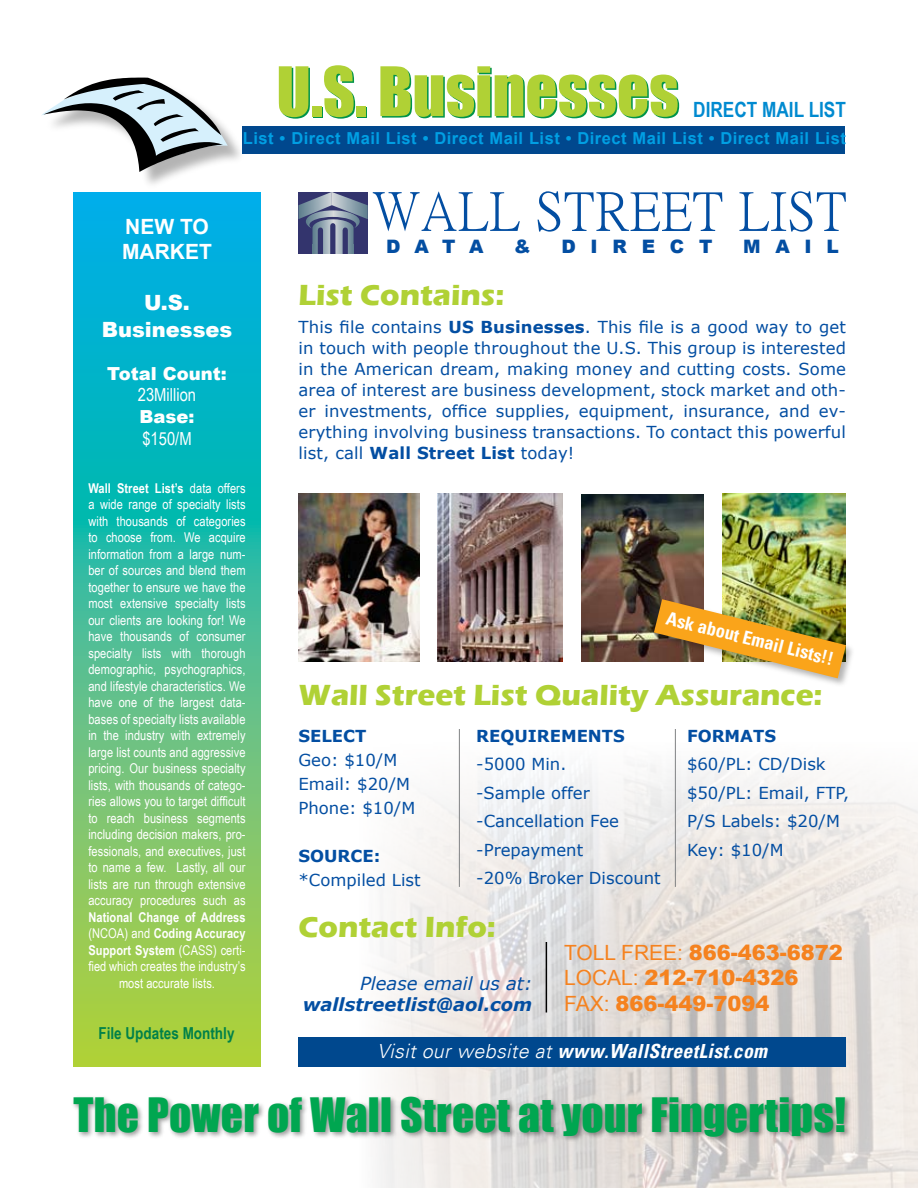
<style>
.page{position:relative;width:918px;height:1188px;background:#fff}
.page>*{position:absolute;margin:0;border:0;box-sizing:border-box;transform-origin:0 0}
.t1{font:63px "Impact";color:#009449}
.t2{font:53.85px "P Ming Li U";letter-spacing:.01em;color:#034ea2}
.t3{font:43.5px "Impact";letter-spacing:.005em;color:#00a650}
.t4{font:700 30px "Eras ITC";color:#b0d135}
.t5{font:900 21px/25.2px "Arial";color:#f5821f}
.t6{font:900 21px/27px "Arial";color:#fff;text-align:center}
.t7{font:700 21px "Arial Narrow";color:#008ad0}
.t8{font:700 21px/25.2px "Arial";color:#fff}
.t9{font:italic 700 condensed 19.5px "Univers";letter-spacing:.02em;color:#fff}
.t10{font:700 condensed 18.45px "Univers";color:#fff}
.t11{font:900 18.45px "Arial";letter-spacing:.795em;color:#034ea2}
.t12{font:italic 700 18px "Verdana";color:#034ea2}
.t13{font:italic 18px "Verdana";color:#034ea2}
.t14{font:900 18px "Arial";color:#fff}
.t15{font:18px "Arial Narrow";color:#fff}
.t16{font:16.5px/28.5px "Verdana";color:#034ea2}
.t17{font:700 16.5px "Arial";letter-spacing:.03em;color:#009fe3}
.t18{font:700 16.5px "Verdana";color:#034ea2}
.t19{font:700 16.5px "Arial Narrow";color:#008149}
.t20{font:13.5px/16.5px "Arial Narrow";letter-spacing:.005em;color:#fff;text-align:justify}
.s1{font-weight:700}
.s2{font-weight:400}
.s3{font-weight:300;font-stretch:normal}
</style>
<div class="page">
<img style="left:357px;top:740px;width:561px;height:448px">
<div style="left:70px;top:1093px;width:783px;height:51px;background:#000;opacity:.4"></div>
<svg style="left:74px;top:192px;width:187px;height:874px;background:#48be95"></svg>
<hr style="left:546px;top:942px;width:1px;height:70px;background:#000">
<div style="left:298px;top:1037px;width:548px;height:29px;background:#00488e"></div>
<svg style="left:298px;top:229px;width:70px;height:25px"></svg>
<svg style="left:298px;top:192px;width:70px;height:37px;background:#707c98"></svg>
<svg style="left:313px;top:245px;width:41px;height:9px"></svg>
<div style="left:318px;top:230px;width:5px;height:30px;background:#33346d"></div>
<div style="left:330px;top:226px;width:5px;height:36px;background:#33346d"></div>
<div style="left:343px;top:230px;width:5px;height:30px;background:#33346d"></div>
<div style="left:295px;top:254px;width:77px;height:14px;background:#fff"></div>
<div style="left:45px;top:78px;width:201px;height:113px;background:#000;opacity:.3"></div>
<svg style="left:42px;top:78px;width:186px;height:97px"></svg>
<div style="left:242px;top:126px;width:603px;height:28px;background:#00488e"></div>
<hr style="left:675px;top:729px;width:1px;height:158px;background:#808284">
<hr style="left:459px;top:729px;width:1px;height:158px;background:#808284">
<img style="left:722px;top:494px;width:124px;height:103px">
<img style="left:581px;top:494px;width:123px;height:168px">
<img style="left:438px;top:494px;width:125px;height:168px">
<img style="left:298px;top:494px;width:121px;height:168px">
<div style="left:652px;top:597px;width:205px;height:92px;background:#000;opacity:.3"></div>
<img style="left:654px;top:599px;width:192px;height:79px">
<h1 class="t1" style="left:278px;top:44px;width:404px">U.S. Businesses</h1>
<h3 class="t7" style="left:693px;top:94px;width:154px">DIRECT MAIL LIST</h3>
<p class="t17" style="left:243px;top:128px;width:604px">List • Direct Mail List • Direct Mail List • Direct Mail List • Direct Mail List</p>
<h3 class="t8" style="left:122px;top:215px;width:91px">NEW TO<br>MARKET</h3>
<h3 class="t6" style="left:102px;top:288px;width:132px">U.S.<br>Businesses</h3>
<h3 class="t14" style="left:107px;top:360px;width:121px">Total Count:</h3>
<h3 class="t15" style="left:138px;top:382px;width:60px">23Million</h3>
<h3 class="t14" style="left:140px;top:403px;width:57px">Base:</h3>
<h3 class="t15" style="left:142px;top:425px;width:51px">$150/M</h3>
<h2 class="t2" style="left:373px;top:185px;width:476px">WALL STREET LIST</h2>
<h3 class="t11" style="left:386px;top:233px;width:99px">DATA</h3>
<h3 class="t11" style="left:514px;top:233px;width:18px">&amp;</h3>
<h3 class="t11" style="left:562px;top:233px;width:152px">DIRECT</h3>
<h3 class="t11" style="left:743px;top:233px;width:97px">MAIL</h3>
<h3 class="t4" style="left:298px;top:277px;width:207px">List Contains:</h3>
<p class="t16" style="left:298px;top:316px;width:549px;line-height:21px;text-align:justify">This file contains <span class="s1">US Businesses</span>. This file is a good way to get in touch with people throughout the U.S. This group is interested in the American dream, making money and cutting costs. Some area of interest are business development, stock market and oth&shy;er investments, office supplies, equipment, insurance, and ev&shy;erything involving business transactions. To contact this powerful list, call <span class="s1">Wall Street List</span> today!</p>
<p class="t20" style="left:88px;top:479px;width:159px"><span class="s1">Wall Street List’s</span> data offers a wide range of specialty lists with thousands of categories to choose from. We acquire information from a large num&shy;ber of sources and blend them together to ensure we have the most extensive specialty lists our clients are looking for! We have thousands of consumer specialty lists with thorough demographic, psychographics, and lifestyle characteristics. We have one of the largest data&shy;bases of specialty lists available in the industry with extremely large list counts and aggressive pricing. Our business specialty lists, with thousands of catego&shy;ries allows you to target difficult to reach business segments including decision makers, pro&shy;fessionals, and executives, just to name a few. Lastly, all our lists are run through extensive accuracy procedures such as</p>
<p class="t20" style="left:88px;top:908px;width:159px;text-align:center"><span class="s1">National Change of Address </span>(NCOA) and <span class="s1">Coding Accuracy<br>Support System</span> (CASS) certi&shy;fied which creates the industry’s most accurate lists.</p>
<p class="t19" style="left:98px;top:1020px;width:138px">File Updates Monthly</p>
<h3 class="t10" style="left:669px;top:606px;width:173px;rotate:14deg">Ask about Email Lists!!</h3>
<h3 class="t4" style="left:298px;top:678px;width:525px">Wall Street List Quality Assurance:</h3>
<p class="t18" style="left:298px;top:725px;width:69px">SELECT</p>
<p class="t16" style="left:298px;top:747px;width:118px;line-height:24px">Geo: $10/M<br>Email: $20/M<br>Phone: $10/M</p>
<p class="t18" style="left:298px;top:845px;width:83px">SOURCE:</p>
<p class="t16" style="left:298px;top:865px;width:124px">*Compiled List</p>
<p class="t18" style="left:476px;top:725px;width:150px">REQUIREMENTS</p>
<p class="t16" style="left:476px;top:749px;width:186px">-5000 Min.<br>-Sample offer -Cancellation Fee -Prepayment<br>-20% Broker Discount</p>
<h3 class="t4" style="left:298px;top:910px;width:199px">Contact Info:</h3>
<p class="t18" style="left:687px;top:725px;width:91px">FORMATS</p>
<p class="t16" style="left:687px;top:749px;width:164px">$60/PL: CD/Disk $50/PL: Email, FTP,<br>P/S Labels: $20/M<br>Key: $10/M</p>
<h3 class="t5" style="left:564px;top:940px;width:280px"><span class="s2">TOLL FREE:</span> 866-463-6872<br><span class="s2">LOCAL:</span> 212-710-4326<br><span class="s2">FAX:</span> 866-449-7094</h3>
<h3 class="t9" style="left:377px;top:1039px;width:392px"><span class="s3">Visit our website at</span> www.WallStreetList.com</h3>
<h3 class="t13" style="left:360px;top:972px;width:174px">Please email us at:</h3>
<h3 class="t12" style="left:303px;top:993px;width:231px">wallstreetlist@aol.com</h3>
<h3 class="t3" style="left:74px;top:1081px;width:774px">The Power of Wall Street at your Fingertips!</h3>
</div>
